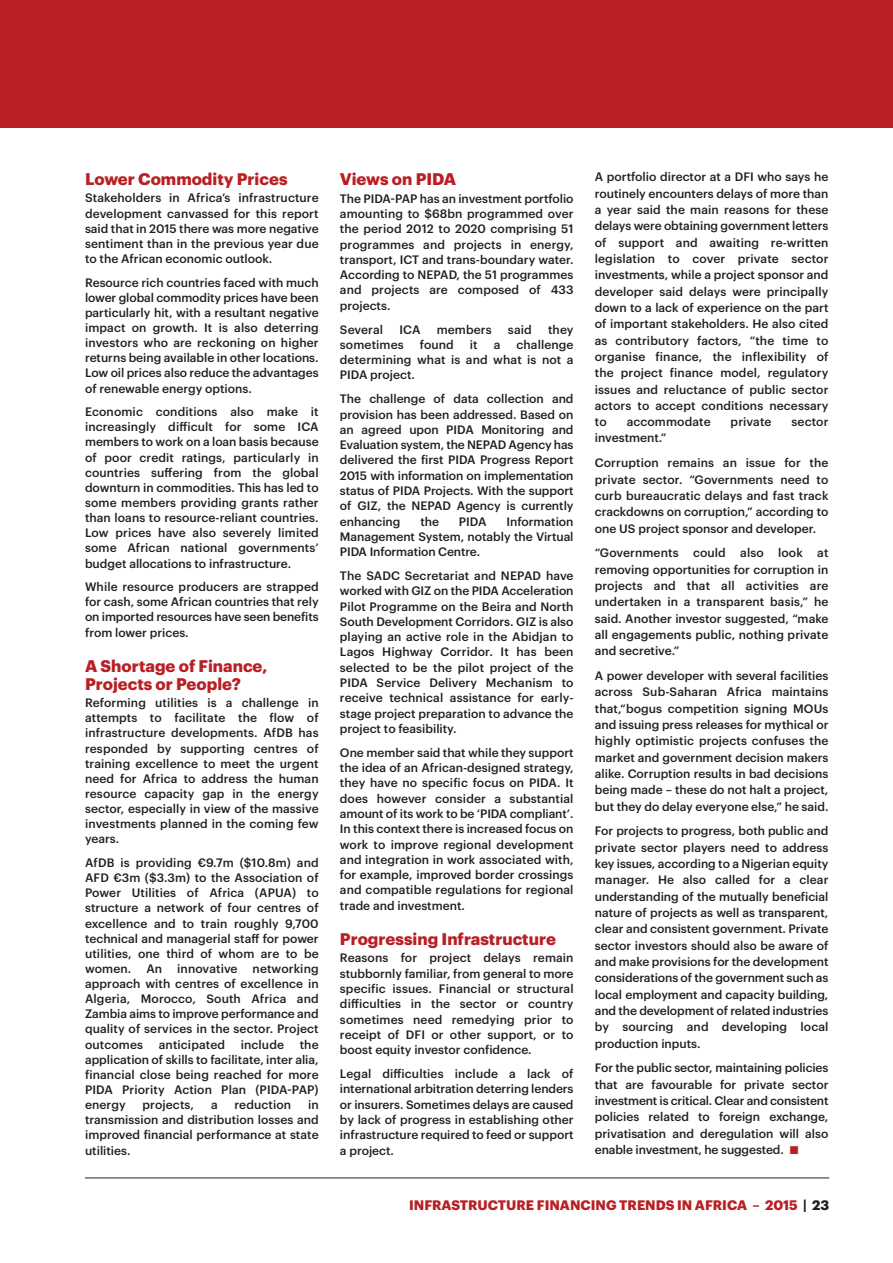
<style>
.page{position:relative;width:893px;height:1263px;background:#fff}
.page>*{position:absolute;margin:0;border:0;box-sizing:border-box;transform-origin:0 0}
.t1{font:700 16.5px/18.1px "Graphik";color:#b91f23}
.t2{font:700 13.5px "Graphik";color:#b91f23}
.t3{font:500 12px/15.1px "Graphik";color:#231f20;text-align:justify}
.s1{color:#b91f23}
.s2{color:#231f20}
</style>
<div class="page">
<hr style="left:85px;top:1177px;width:744px;height:1px;background:#231f20">
<div style="left:0;top:0;width:893px;height:128px;background:#b91f23"></div>
<h1 class="t1" style="left:85px;top:171px;width:204px">Lower Commodity Prices</h1>
<p class="t3" style="left:85px;top:191px;width:235px">Stakeholders in Africa’s infrastructure development canvassed for this report said that in 2015 there was more negative sentiment than in the previous year due to the African economic outlook.</p>
<p class="t3" style="left:85px;top:276px;width:235px">Resource rich countries faced with much lower global commodity prices have been particularly hit, with a resultant negative impact on growth. It is also deterring investors who are reckoning on higher returns being available in other locations.<br>Low oil prices also reduce the advantages of renewable energy options.</p>
<p class="t3" style="left:85px;top:405px;width:235px">Economic conditions also make it increasingly difficult for some ICA members to work on a loan basis because of poor credit ratings, particularly in countries suffering from the global downturn in commodities. This has led to some members providing grants rather than loans to resource-reliant countries.<br>Low prices have also severely limited some African national governments’ budget allocations to infrastructure.</p>
<p class="t3" style="left:85px;top:580px;width:235px">While resource producers are strapped for cash, some African countries that rely on imported resources have seen benefits from lower prices.</p>
<h1 class="t1" style="left:85px;top:658px;width:184px">A Shortage of Finance,<br>Projects or People?</h1>
<p class="t3" style="left:85px;top:696px;width:235px">Reforming utilities is a challenge in attempts to facilitate the flow of infrastructure developments. AfDB has responded by supporting centres of training excellence to meet the urgent need for Africa to address the human resource capacity gap in the energy sector, especially in view of the massive investments planned in the coming few years.</p>
<p class="t3" style="left:85px;top:856px;width:235px">AfDB is providing €9.7m ($10.8m) and AFD €3m ($3.3m) to the Association of Power Utilities of Africa (APUA) to structure a network of four centres of excellence and to train roughly 9,700 technical and managerial staff for power utilities, one third of whom are to be women.</p>
<p class="t3" style="left:85px;top:962px;width:235px;text-indent:168px">networking approach with centres of excellence in Algeria, Morocco, South Africa and Zambia aims to improve performance and quality of services in the sector. Project outcomes</p>
<p class="t3" style="left:146px;top:962px;width:17px">An</p>
<p class="t3" style="left:177px;top:962px;width:62px">innovative</p>
<p class="t3" style="left:85px;top:1037px;width:235px;text-indent:215px">the application of skills to facilitate, inter alia, financial close being reached for more PIDA Priority Action Plan (PIDA-PAP) energy</p>
<p class="t3" style="left:159px;top:1037px;width:68px">anticipated</p>
<p class="t3" style="left:241px;top:1037px;width:45px">include</p>
<p class="t3" style="left:143px;top:1098px;width:53px">projects,</p>
<p class="t3" style="left:211px;top:1098px;width:8px">a</p>
<p class="t3" style="left:235px;top:1098px;width:58px">reduction</p>
<p class="t3" style="left:85px;top:1098px;width:235px;text-indent:223px">in transmission and distribution losses and improved financial performance at state utilities.</p>
<h1 class="t1" style="left:340px;top:171px;width:118px">Views on PIDA</h1>
<p class="t3" style="left:340px;top:191px;width:235px">The PIDA-PAP has an investment portfolio amounting to $68bn programmed over the period 2012 to 2020 comprising 51 programmes and projects in energy, transport, ICT and trans-boundary water.<br>According to NEPAD, the 51 programmes and projects are composed of 433 projects.</p>
<p class="t3" style="left:340px;top:322px;width:45px">Several</p>
<p class="t3" style="left:399px;top:322px;width:23px">ICA</p>
<p class="t3" style="left:437px;top:322px;width:56px">members</p>
<p class="t3" style="left:508px;top:322px;width:25px">said</p>
<p class="t3" style="left:548px;top:322px;width:27px">they</p>
<p class="t3" style="left:340px;top:338px;width:65px">sometimes</p>
<p class="t3" style="left:420px;top:338px;width:36px">found</p>
<p class="t3" style="left:470px;top:338px;width:9px">it</p>
<p class="t3" style="left:494px;top:338px;width:8px">a</p>
<p class="t3" style="left:340px;top:338px;width:235px;text-indent:176px">challenge determining what is and what is not a PIDA project.</p>
<p class="t3" style="left:340px;top:392px;width:235px">The challenge of data collection and provision has been addressed. Based on an agreed upon PIDA Monitoring and Evaluation system, the NEPAD Agency has delivered the first PIDA Progress Report 2015 with information on implementation status of PIDA Projects. With the support of GIZ, the NEPAD Agency is currently enhancing</p>
<p class="t3" style="left:340px;top:514px;width:235px;text-indent:166px">Information Management System, notably the Virtual PIDA Information Centre.</p>
<p class="t3" style="left:340px;top:569px;width:235px">The SADC Secretariat and NEPAD have worked with GIZ on the PIDA Acceleration Pilot Programme on the Beira and North South Development Corridors. GIZ is also playing an active role in the Abidjan to Lagos Highway Corridor. It has been selected to be the pilot project of the PIDA Service Delivery Mechanism to receive technical assistance for early&shy;stage project preparation to advance the project to feasibility.</p>
<p class="t3" style="left:340px;top:745px;width:235px">One member said that while they support the idea of an African-designed strategy, they have no specific focus on PIDA. It does however consider a substantial amount of its work to be ‘PIDA compliant’.<br>In this context there is increased focus on work to improve regional development and integration in work associated with, for example, improved border crossings and compatible regulations for regional trade and investment.</p>
<h1 class="t1" style="left:340px;top:931px;width:217px">Progressing Infrastructure</h1>
<p class="t3" style="left:340px;top:951px;width:235px">Reasons for project delays remain stubbornly familiar, from general to more specific issues. Financial or structural difficulties in the sector or country sometimes need remedying prior to receipt of DFI or other support, or to boost equity investor confidence.</p>
<p class="t3" style="left:340px;top:1067px;width:235px">Legal difficulties include a lack of international arbitration deterring lenders or insurers. Sometimes delays are caused by lack of progress in establishing other infrastructure required to feed or support a project.</p>
<p class="t3" style="left:420px;top:514px;width:20px">the</p>
<p class="t3" style="left:459px;top:514px;width:29px">PIDA</p>
<p class="t3" style="left:595px;top:170px;width:235px;line-height:16.4px">A portfolio director at a DFI who says he routinely encounters delays of more than a year said the main reasons for these delays were obtaining government letters of support and awaiting re-written legislation to cover private sector investments, while a project sponsor and developer said delays were principally down to a lack of experience on the part of important stakeholders. He also cited as contributory factors, “the time to organise finance, the inflexibility of the project finance model, regulatory issues and reluctance of public sector actors to accept conditions necessary to</p>
<p class="t3" style="left:627px;top:415px;width:85px">accommodate</p>
<p class="t3" style="left:731px;top:415px;width:42px">private</p>
<p class="t3" style="left:791px;top:415px;width:38px">sector</p>
<p class="t3" style="left:595px;top:427px;width:235px;line-height:24.8px">investment.”<br>Corruption remains an issue for the</p>
<p class="t3" style="left:595px;top:472px;width:235px;line-height:16.4px">private sector. “Governments need to curb bureaucratic delays and fast track crackdowns on corruption,” according to one US project sponsor and developer.</p>
<p class="t3" style="left:595px;top:546px;width:235px;line-height:16.4px">“Governments could also look at removing opportunities for corruption in projects and that all activities are undertaken in a transparent basis,” he said. Another investor suggested, “make all engagements public, nothing private and secretive.”</p>
<p class="t3" style="left:595px;top:668px;width:235px;line-height:16.4px">A power developer with several facilities across Sub-Saharan Africa maintains that,“bogus competition signing MOUs and issuing press releases for mythical or highly optimistic projects confuses the market and government decision makers alike. Corruption results in bad decisions being made – these do not halt a project, but they do delay everyone else,” he said.</p>
<p class="t3" style="left:595px;top:824px;width:235px;line-height:16.4px">For projects to progress, both public and private sector players need to address key issues, according to a Nigerian equity manager. He also called for a clear understanding of the mutually beneficial nature of projects as well as transparent, clear and consistent government. Private sector investors should also be aware of and make provisions for the development considerations of the government such as local employment and capacity building, and the development of related industries by sourcing and developing local production inputs.</p>
<p class="t3" style="left:595px;top:1061px;width:235px;line-height:16.4px">For the public sector, maintaining policies that are favourable for private sector investment is critical. Clear and consistent policies related to foreign exchange, privatisation and deregulation will also enable investment, he suggested. <span class="s1">■</span></p>
<p class="t2" style="left:409px;top:1200px;width:422px">INFRASTRUCTURE FINANCING TRENDS IN AFRICA – 2015 <span class="s2">| 23</span></p>
</div>
